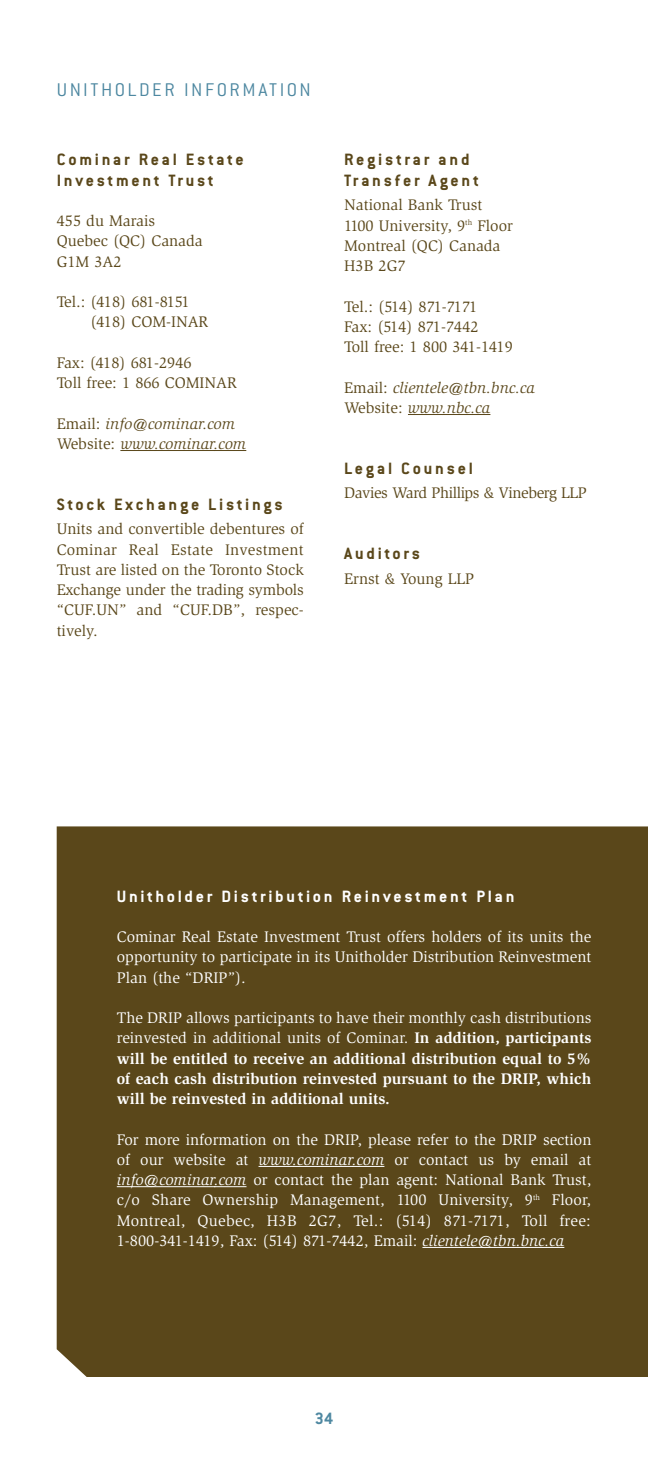
<style>
.page{position:relative;width:648px;height:1458px;background:#fff}
.page>*{position:absolute;margin:0;border:0;box-sizing:border-box;transform-origin:0 0}
.t1{font:300 20.25px "Conduit ITC";letter-spacing:.12em;color:#4e88a1}
.t2{font:700 18px/20.2px "Conduit ITC";letter-spacing:.15em;color:#5a471a}
.t3{font:700 18px "Conduit ITC";letter-spacing:.15em;color:#fff}
.t4{font:700 18px "Conduit ITC";color:#4e88a1}
.t5{font:15.75px/20.2px "Slimbach";color:#fff;text-align:justify}
.t6{font:15.75px/20.2px "Slimbach";color:#5a471a}
.t7{font:700 15.75px/20.2px "Slimbach";color:#fff;text-align:justify}
.t8{font:italic 15.75px/20.2px "Slimbach";color:#5a471a}
.t9{font:15.75px "Slimbach";letter-spacing:-.025em;color:#5a471a}
.s1{font-style:normal}
.s2{font-weight:400}
.s3{font-style:italic}
</style>
<div class="page">
<hr style="left:120px;top:450px;width:35px;height:1px;background:#5a471a">
<hr style="left:155px;top:450px;width:60px;height:1px;background:#5a471a">
<hr style="left:214px;top:450px;width:32px;height:1px;background:#5a471a">
<hr style="left:408px;top:414px;width:35px;height:1px;background:#5a471a">
<hr style="left:442px;top:414px;width:48px;height:1px;background:#5a471a">
<div style="left:57px;top:826px;width:591px;height:551px;background:#5a471a"></div>
<hr style="left:259px;top:1166px;width:35px;height:1px;background:#fff">
<hr style="left:293px;top:1166px;width:60px;height:1px;background:#fff">
<hr style="left:352px;top:1166px;width:32px;height:1px;background:#fff">
<hr style="left:117px;top:1186px;width:98px;height:1px;background:#fff">
<hr style="left:214px;top:1186px;width:33px;height:1px;background:#fff">
<hr style="left:422px;top:1247px;width:142px;height:1px;background:#fff">
<p class="t1" style="left:57px;top:83px;width:256px">UNITHOLDER INFORMATION</p>
<p class="t2" style="left:57px;top:152px;width:189px">Cominar Real Estate<br>Investment Trust</p>
<p class="t6" style="left:57px;top:212px;width:148px">455 du Marais<br>Quebec (QC) Canada<br>G1M 3A2</p>
<p class="t6" style="left:90px;top:293px;width:119px;text-indent:-34px">Tel.: (418) 681-8151 (418) COM-INAR</p>
<p class="t6" style="left:57px;top:354px;width:182px">Fax: (418) 681-2946<br>Toll free: 1 866 COMINAR</p>
<p class="t8" style="left:57px;top:414px;width:191px"><span class="s1">Email:</span> info@cominar.com<br><span class="s1">Website:</span> www.cominar.com</p>
<p class="t2" style="left:57px;top:496px;width:228px">Stock Exchange Listings</p>
<p class="t6" style="left:57px;top:520px;width:249px;text-align:justify">Units and convertible debentures of Cominar Real Estate Investment Trust are listed on the Toronto Stock Exchange under the trading symbols “CUF.UN” and “CUF.DB”, respec&shy;tively.</p>
<p class="t2" style="left:344px;top:152px;width:136px">Registrar and<br>Transfer Agent</p>
<p class="t6" style="left:344px;top:196px;width:170px">National Bank Trust<br>1100 University, 9<sup>th</sup> Floor<br>Montreal (QC) Canada<br>H3B 2G7</p>
<p class="t6" style="left:344px;top:297px;width:170px">Tel.: (514) 871-7171<br>Fax: (514) 871-7442<br>Toll free: 1 800 341-1419</p>
<p class="t8" style="left:344px;top:378px;width:192px"><span class="s1">Email:</span> clientele@tbn.bnc.ca<br><span class="s1">Website:</span> www.nbc.ca</p>
<p class="t2" style="left:344px;top:460px;width:130px">Legal Counsel</p>
<p class="t9" style="left:344px;top:487px;width:244px">Davies Ward Phillips &amp; Vineberg LLP</p>
<p class="t2" style="left:344px;top:545px;width:77px">Auditors</p>
<p class="t6" style="left:344px;top:570px;width:131px">Ernst &amp; Young LLP</p>
<p class="t3" style="left:117px;top:890px;width:399px">Unitholder Distribution Reinvestment Plan</p>
<p class="t5" style="left:117px;top:928px;width:476px">Cominar Real Estate Investment Trust offers holders of its units the opportunity to participate in its Unitholder Distribution Reinvestment Plan (the “DRIP”).</p>
<p class="t7" style="left:117px;top:1009px;width:476px"><span class="s2">The DRIP allows participants to have their monthly cash distributions reinvested in additional units of Cominar.</span> In addition, participants will be entitled to receive an additional distribution equal to 5% of each cash distribution reinvested pursuant to the DRIP, which will be reinvested in additional units.</p>
<p class="t5" style="left:117px;top:1130px;width:476px">For more information on the DRIP, please refer to the DRIP section of our website at <span class="s3">www.cominar.com</span> or contact us by email at <span class="s3">info@cominar.com</span> or contact the plan agent: National Bank Trust, c/o Share Ownership Management, 1100 University, 9<sup>th</sup> Floor, Montreal, Quebec, H3B 2G7, Tel.: (514) 871-7171, Toll free:<br>1-800-341-1419, Fax: (514) 871-7442, Email: <span class="s3">clientele@tbn.bnc.ca</span></p>
<p class="t4" style="left:315px;top:1412px;width:20px">34</p>
</div>
